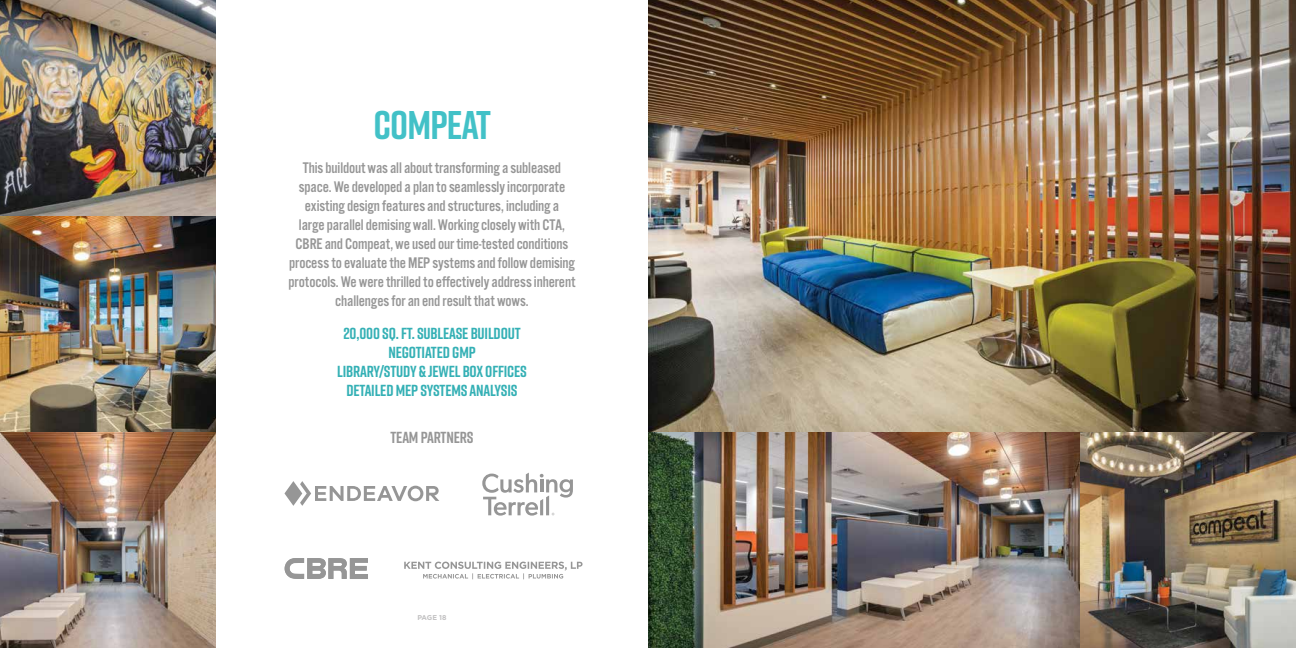
<style>
.page{position:relative;width:1296px;height:648px;background:#fff}
.page>*{position:absolute;margin:0;border:0;box-sizing:border-box;transform-origin:0 0}
.t1{font:700 40px "Rift";letter-spacing:-.02em;color:#42c1c7}
.t2{font:16px/19px "Alternate Got No 3 D";letter-spacing:-.01em;color:#969696;text-align:center}
.t3{font:700 16px/19px "Rift";letter-spacing:-.01em;color:#34b0b5;text-align:center}
.t4{font:700 16px "Rift";letter-spacing:-.01em;color:#969696}
.t5{font:700 7px "Gotham";letter-spacing:-.025em;color:#c2c1c2}
</style>
<div class="page">
<img style="left:648px;top:432px;width:432px;height:216px">
<img style="left:648px;top:0;width:648px;height:432px">
<img style="left:0;top:216px;width:216px;height:216px">
<img style="left:1080px;top:432px;width:216px;height:216px">
<img style="left:0;top:0;width:216px;height:216px">
<img style="left:0;top:432px;width:216px;height:216px">
<svg style="left:284px;top:481px;width:155px;height:25px"></svg>
<svg style="left:482px;top:473px;width:91px;height:43px"></svg>
<svg style="left:285px;top:558px;width:83px;height:21px"></svg>
<svg style="left:404px;top:562px;width:179px;height:17px"></svg>
<h1 class="t1" style="left:373px;top:97px;width:119px">COMPEAT</h1>
<p class="t2" style="left:289px;top:158px;width:288px">This buildout was all about transforming a subleased space. We developed a plan to seamlessly incorporate existing design features and structures, including a<br>large parallel demising wall. Working closely with CTA, CBRE and Compeat, we used our time-tested conditions process to evaluate the MEP systems and follow demising protocols. We were thrilled to effectively address inherent challenges for an end result that wows.</p>
<p class="t3" style="left:337px;top:324px;width:191px">20,000 SQ. FT. SUBLEASE BUILDOUT<br>NEGOTIATED GMP<br>LIBRARY/STUDY &amp; JEWEL BOX OFFICES<br>DETAILED MEP SYSTEMS ANALYSIS</p>
<p class="t4" style="left:390px;top:426px;width:85px">TEAM PARTNERS</p>
<p class="t5" style="left:417px;top:612px;width:31px">PAGE 18</p>
</div>
